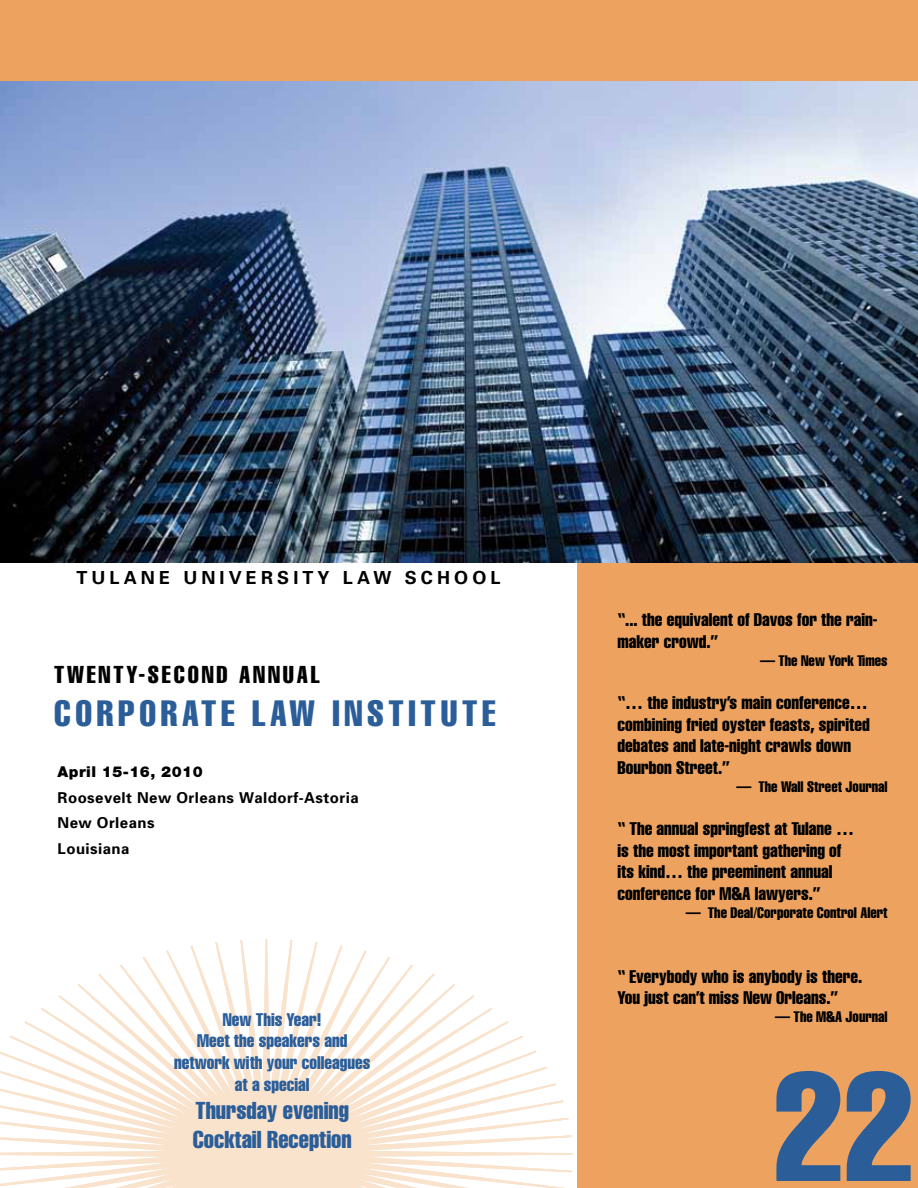
<style>
.page{position:relative;width:918px;height:1188px;background:#fff}
.page>*{position:absolute;margin:0;border:0;box-sizing:border-box;transform-origin:0 0}
.t1{font:extra-condensed 151.5px "Helvetica";color:#2b5e99}
.t2{font:extra-condensed 36px "Helvetica";letter-spacing:.13em;color:#2b5e99}
.t3{font:extra-condensed 24px/28.8px "Helvetica";color:#2b5e99}
.t4{font:extra-condensed 24px "Helvetica";letter-spacing:.12em;color:#000}
.t5{font:extra-condensed 18px/21.6px "Helvetica";color:#000}
.t6{font:extra-condensed 18px/21.6px "Helvetica";color:#2b5e99;text-align:center}
.t7{font:700 18px "Univers";letter-spacing:.23em;color:#000}
.t8{font:extra-condensed 15px "Helvetica";color:#000}
.t9{font:700 15px/25.5px "Univers";letter-spacing:.03em;color:#000}
.t10{font:900 15px "Helvetica Neue";letter-spacing:.03em;color:#000}
</style>
<div class="page">
<svg style="left:0;top:939px;width:573px;height:249px"></svg>
<div style="left:577px;top:561px;width:341px;height:627px;background:#eda35f"></div>
<div style="left:0;top:0;width:918px;height:82px;background:#eda35f"></div>
<img style="left:0;top:82px;width:918px;height:480px">
<p class="t7" style="left:76px;top:566px;width:426px">Tulane universit y law school</p>
<h3 class="t4" style="left:54px;top:659px;width:267px">Twent y-SECOND Annual</h3>
<h2 class="t2" style="left:54px;top:690px;width:443px">co rporat e law inst it ut e</h2>
<p class="t10" style="left:58px;top:763px;width:147px">April 15-16, 2010</p>
<p class="t9" style="left:58px;top:784px;width:303px">Roosevelt New Orleans Waldorf-Astoria<br>New Orleans<br>Louisiana</p>
<p class="t6" style="left:174px;top:1008px;width:198px">New This Year!<br>Meet the speakers and network with your colleagues at a special</p>
<h3 class="t3" style="left:193px;top:1096px;width:160px">Thursday evening<br>Cocktail Reception</h3>
<p class="t5" style="left:618px;top:609px;width:261px">“... the equivalent of Davos for the rain&shy;maker crowd.”</p>
<p class="t8" style="left:760px;top:651px;width:129px">— The New York Times</p>
<p class="t5" style="left:618px;top:691px;width:254px">“… the industry’s main conference… combining fried oyster feasts, spirited debates and late-night crawls down<br>Bourbon Street.”</p>
<p class="t8" style="left:737px;top:777px;width:153px">— The Wall Street Journal</p>
<p class="t5" style="left:618px;top:817px;width:238px">“ The annual springfest at Tulane … is the most important gathering of its kind… the preeminent annual conference for M&amp;A lawyers.”</p>
<p class="t8" style="left:686px;top:903px;width:203px">— The Deal/Corporate Control Alert</p>
<p class="t5" style="left:618px;top:965px;width:246px">“ Everybody who is anybody is there.<br>You just can’t miss New Orleans.”</p>
<p class="t8" style="left:775px;top:1007px;width:114px">— The M&amp;A Journal</p>
<h1 class="t1" style="left:774px;top:1031px;width:142px">22</h1>
</div>
